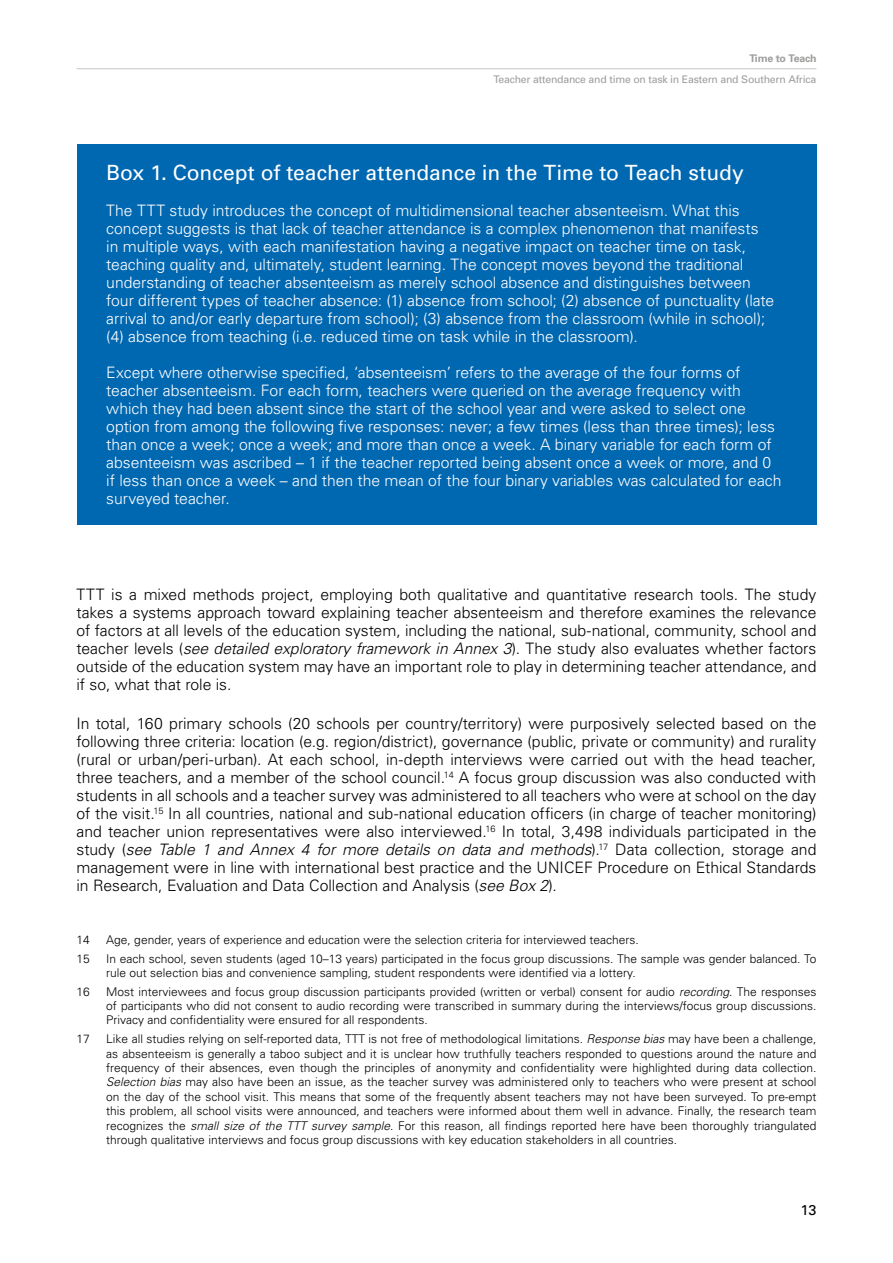
<style>
.page{position:relative;width:893px;height:1263px;background:#fff}
.page>*{position:absolute;margin:0;border:0;box-sizing:border-box;transform-origin:0 0}
.t1{font:21px "Univers";color:#fff}
.t2{font:300 15.75px/18px "Univers";letter-spacing:-.005em;color:#000;text-align:justify}
.t3{font:300 15.75px/18px "Univers";letter-spacing:-.005em;color:#fff}
.t4{font:14.25px "Univers";color:#000}
.t5{font:300 12px/14.4px "Univers";color:#000;text-align:justify}
.t6{font:10.5px "Univers";letter-spacing:-.02em;color:#9d9d9c}
.t7{font:700 10.5px "Univers";letter-spacing:-.02em;color:#9d9d9c}
.s1{font-style:italic}
</style>
<div class="page">
<hr style="left:77px;top:68px;width:739px;height:1px;background:#c6c6c6">
<div style="left:77px;top:145px;width:739px;height:380px;background:#0067b1"></div>
<p class="t7" style="left:749px;top:51px;width:68px">Time to Teach</p>
<p class="t6" style="left:493px;top:73px;width:325px">Teacher attendance and time on task in Eastern and Southern Africa</p>
<h1 class="t1" style="left:106px;top:159px;width:639px">Box 1. Concept of teacher attendance in the Time to Teach study</h1>
<p class="t3" style="left:106px;top:200px;width:669px">The TTT study introduces the concept of multidimensional teacher absenteeism. What this concept suggests is that lack of teacher attendance is a complex phenomenon that manifests in multiple ways, with each manifestation having a negative impact on teacher time on task, teaching quality and, ultimately, student learning. The concept moves beyond the traditional understanding of teacher absenteeism as merely school absence and distinguishes between four different types of teacher absence: (1) absence from school; (2) absence of punctuality (late arrival to and/or early departure from school); (3) absence from the classroom (while in school); (4) absence from teaching (i.e. reduced time on task while in the classroom).</p>
<p class="t3" style="left:106px;top:363px;width:677px">Except where otherwise specified, ‘absenteeism’ refers to the average of the four forms of teacher absenteeism. For each form, teachers were queried on the average frequency with which they had been absent since the start of the school year and were asked to select one option from among the following five responses: never; a few times (less than three times); less than once a week; once a week; and more than once a week. A binary variable for each form of absenteeism was ascribed – 1 if the teacher reported being absent once a week or more, and 0 if less than once a week – and then the mean of the four binary variables was calculated for each surveyed teacher.</p>
<p class="t2" style="left:77px;top:585px;width:741px">TTT is a mixed methods project, employing both qualitative and quantitative research tools. The study takes a systems approach toward explaining teacher absenteeism and therefore examines the relevance of factors at all levels of the education system, including the national, sub-national, community, school and teacher levels (<span class="s1">see detailed exploratory framework in Annex 3</span>). The study also evaluates whether factors outside of the education system may have an important role to play in determining teacher attendance, and if so, what that role is.</p>
<p class="t2" style="left:77px;top:714px;width:741px">In total, 160 primary schools (20 schools per country/territory) were purposively selected based on the following three criteria: location (e.g. region/district), governance (public, private or community) and rurality (rural or urban/peri-urban). At each school, in-depth interviews were carried out with the head teacher, three teachers, and a member of the school council.<sup>14</sup> A focus group discussion was also conducted with students in all schools and a teacher survey was administered to all teachers who were at school on the day of the visit.<sup>15</sup> In all countries, national and sub-national education officers (in charge of teacher monitoring) and teacher union representatives were also interviewed.<sup>16</sup> In total, 3,498 individuals participated in the study (<span class="s1">see Table 1 and Annex 4 for more details on data and methods</span>).<sup>17</sup> Data collection, storage and management were in line with international best practice and the UNICEF Procedure on Ethical Standards in Research, Evaluation and Data Collection and Analysis (<span class="s1">see Box 2</span>).</p>
<p class="t5" style="left:77px;top:932px;width:15px">14</p>
<p class="t5" style="left:106px;top:932px;width:534px">Age, gender, years of experience and education were the selection criteria for interviewed teachers.</p>
<p class="t5" style="left:77px;top:951px;width:15px">15</p>
<p class="t5" style="left:106px;top:951px;width:711px">In each school, seven students (aged 10–13 years) participated in the focus group discussions. The sample was gender balanced. To rule out selection bias and convenience sampling, student respondents were identified via a lottery.</p>
<p class="t5" style="left:77px;top:984px;width:15px">16</p>
<p class="t5" style="left:106px;top:984px;width:712px">Most interviewees and focus group discussion participants provided (written or verbal) consent for audio <span class="s1">recording</span>. The responses of participants who did not consent to audio recording were transcribed in summary during the interviews/focus group discussions.<br>Privacy and confidentiality were ensured for all respondents.</p>
<p class="t5" style="left:77px;top:1031px;width:15px">17</p>
<p class="t5" style="left:106px;top:1031px;width:712px">Like all studies relying on self-reported data, TTT is not free of methodological limitations. <span class="s1">Response bias</span> may have been a challenge, as absenteeism is generally a taboo subject and it is unclear how truthfully teachers responded to questions around the nature and frequency of their absences, even though the principles of anonymity and confidentiality were highlighted during data collection.<br><span class="s1">Selection bias</span> may also have been an issue, as the teacher survey was administered only to teachers who were present at school on the day of the school visit. This means that some of the frequently absent teachers may not have been surveyed. To pre-empt this problem, all school visits were announced, and teachers were informed about them well in advance. Finally, the research team recognizes the <span class="s1">small size of the TTT survey sample</span>. For this reason, all findings reported here have been thoroughly triangulated through qualitative interviews and focus group discussions with key education stakeholders in all countries.</p>
<p class="t4" style="left:801px;top:1201px;width:17px">13</p>
</div>
